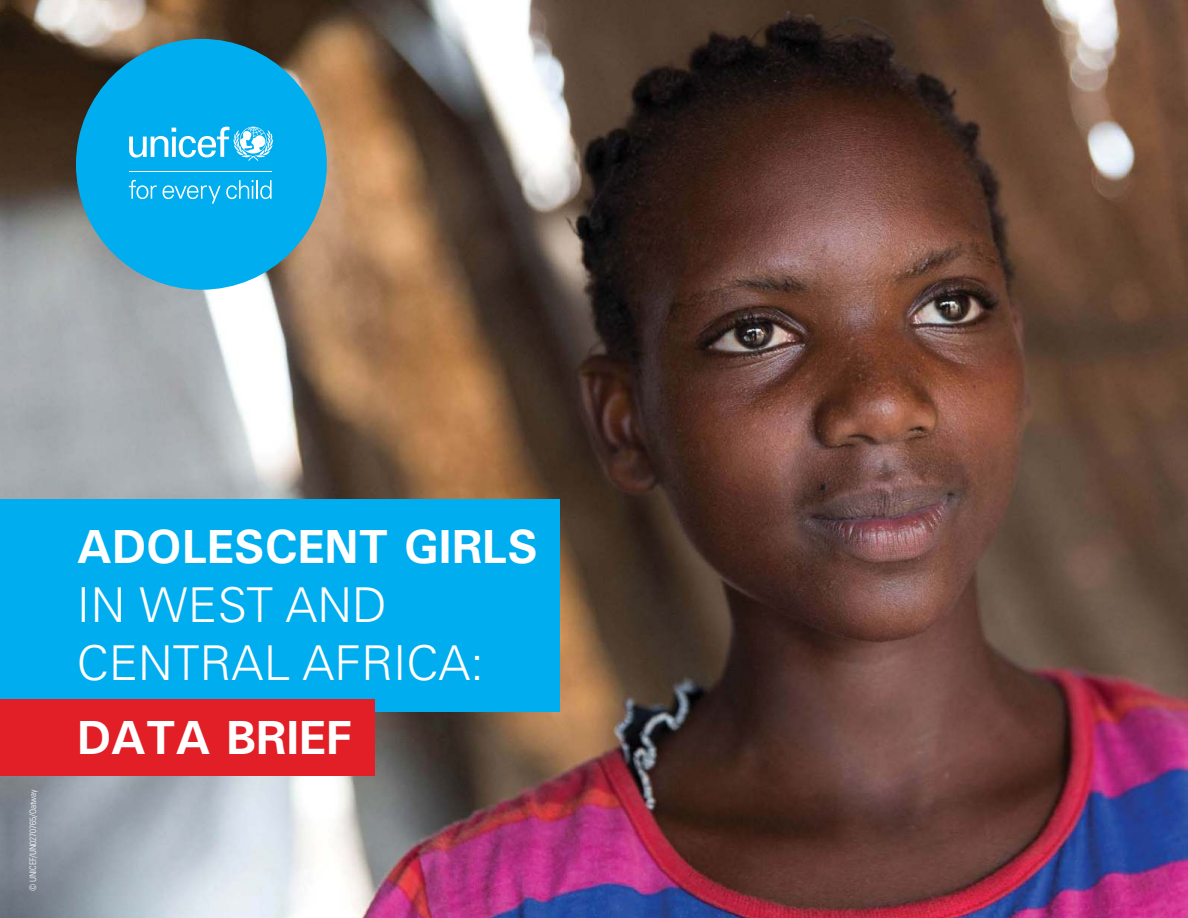
<style>
.page{position:relative;width:1188px;height:918px;background:#fff}
.page>*{position:absolute;margin:0;border:0;box-sizing:border-box;transform-origin:0 0}
.t1{font:700 48px "Univers";letter-spacing:-.01em;color:#fff}
.t2{font:300 48px/58.5px "Univers LT Std";color:#fff}
.t3{font:300 condensed 9px "Univers LT Std";letter-spacing:-.005em;color:#fff}
</style>
<div class="page">
<img style="left:0;top:0;width:1188px;height:918px">
<div style="left:0;top:499px;width:560px;height:213px;background:#00adef"></div>
<div style="left:0;top:699px;width:374px;height:77px;background:#e21e26"></div>
<div style="left:76px;top:39px;width:251px;height:251px;background:#00adef;border-radius:50%"></div>
<svg style="left:129px;top:127px;width:144px;height:34px"></svg>
<hr style="left:129px;top:171px;width:143px;height:1px;background:#fff">
<svg style="left:129px;top:180px;width:28px;height:19px"></svg>
<svg style="left:163px;top:180px;width:109px;height:24px"></svg>
<p class="t3" style="left:30px;top:891px;width:104px;rotate:-90deg">© UNICEF/UN0270765/Oatway</p>
<p class="t1" style="left:77px;top:529px;width:463px">ADOLESCENT GIRLS</p>
<p class="t2" style="left:77px;top:576px;width:408px">IN WEST AND<br>CENTRAL AFRICA:</p>
<p class="t1" style="left:77px;top:720px;width:277px">DATA BRIEF</p>
</div>
